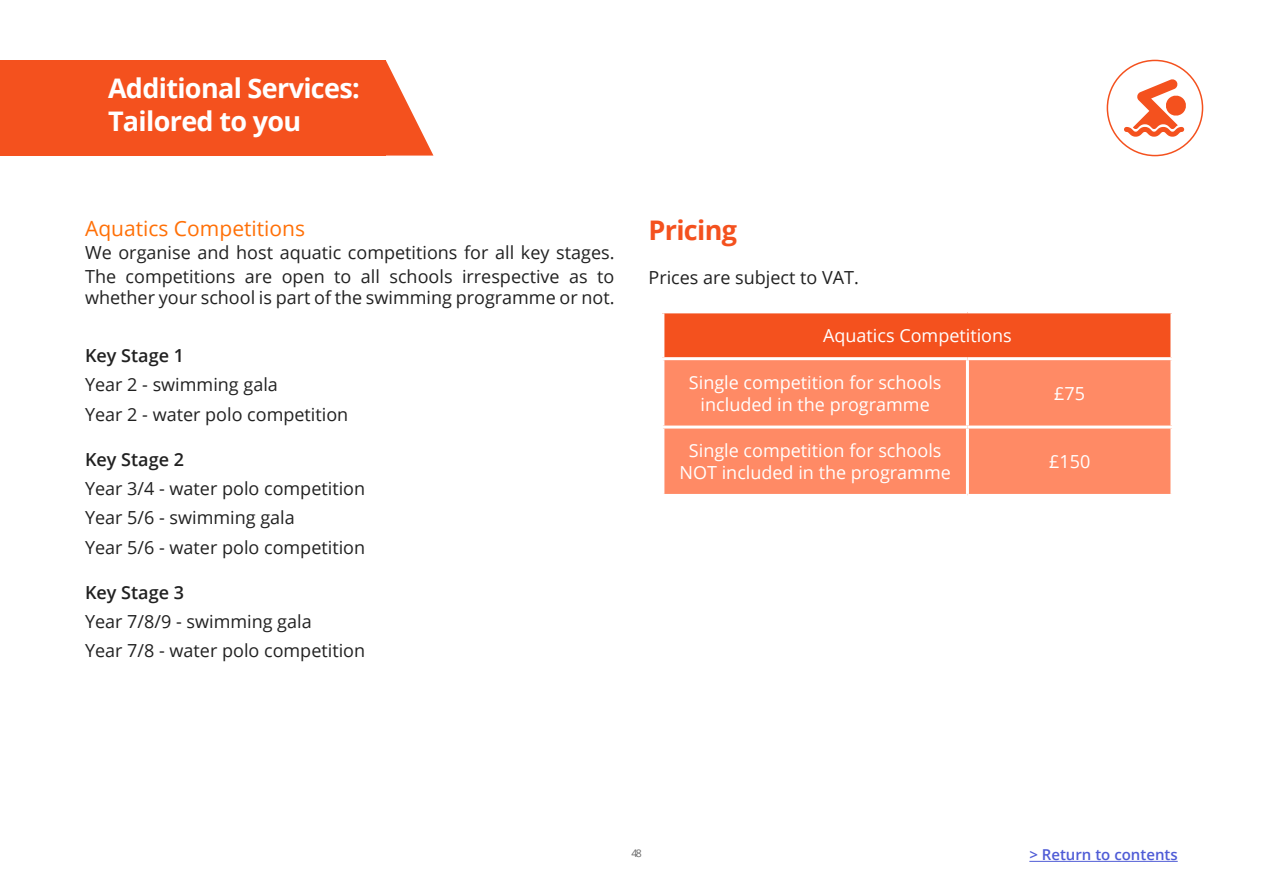
<style>
.page{position:relative;width:1263px;height:893px;background:#fff}
.page>*{position:absolute;margin:0;border:0;box-sizing:border-box;transform-origin:0 0}
.t1{font:700 27px/32.4px "Open Sans";letter-spacing:-.025em;color:#fff}
.t2{font:700 27px "Open Sans";letter-spacing:-.025em;color:#f4511e}
.t3{font:21px "Open Sans";color:#ff7007}
.Bullet{font:18px/23.4px "Open Sans";color:#212121}
.t4{font:18px/21.6px "Open Sans";color:#fff;text-align:center}
.Bullet-2{font:600 18px "Open Sans";color:#212121}
.t5{font:600 15px "Open Sans";color:#4f5cd6}
.t6{font:10.5px "Open Sans";color:#696969}
</style>
<div class="page">
<hr style="left:1029px;top:861px;width:149px;height:1px;background:#4f5cd6">
<div style="left:1107px;top:60px;width:96px;height:96px;border:2px solid #f4511e;border-radius:50%"></div>
<svg style="left:1124px;top:79px;width:62px;height:58px"></svg>
<div style="left:0;top:60px;width:386px;height:96px;background:#f4511e"></div>
<svg style="left:386px;top:61px;width:47px;height:95px"></svg>
<div style="left:663px;top:312px;width:509px;height:47px;background:#f4511e"></div>
<div style="left:664px;top:360px;width:506px;height:134px;background:#ff8a65"></div>
<hr style="left:661px;top:310px;width:306px;height:3px;background:#fff">
<hr style="left:661px;top:313px;width:3px;height:44px;background:#fff">
<hr style="left:967px;top:310px;width:206px;height:3px;background:#fff">
<hr style="left:1170px;top:313px;width:3px;height:44px;background:#fff">
<hr style="left:966px;top:360px;width:3px;height:66px;background:#fff">
<hr style="left:966px;top:429px;width:3px;height:65px;background:#fff">
<hr style="left:661px;top:357px;width:306px;height:3px;background:#fff">
<hr style="left:967px;top:357px;width:206px;height:3px;background:#fff">
<hr style="left:661px;top:426px;width:306px;height:3px;background:#fff">
<hr style="left:967px;top:426px;width:206px;height:3px;background:#fff">
<p class="t1" style="left:108px;top:72px;width:253px">Additional Services:<br>Tailored to you</p>
<p class="t3" style="left:85px;top:214px;width:222px">Aquatics Competitions</p>
<p class="Bullet" style="left:85px;top:240px;width:531px">We organise and host aquatic competitions for all key stages.<br>The competitions are open to all schools irrespective as to</p>
<p class="Bullet" style="left:85px;top:285px;width:531px">whether your school is part of the swimming programme or not.</p>
<p class="Bullet-2" style="left:85px;top:343px;width:100px">Key Stage 1</p>
<p class="Bullet" style="left:85px;top:373px;width:194px">Year 2 - swimming gala</p>
<p class="Bullet" style="left:85px;top:402px;width:265px">Year 2 - water polo competition</p>
<p class="Bullet-2" style="left:85px;top:447px;width:100px">Key Stage 2</p>
<p class="Bullet" style="left:85px;top:477px;width:282px">Year 3/4 - water polo competition</p>
<p class="Bullet" style="left:85px;top:506px;width:211px">Year 5/6 - swimming gala</p>
<p class="Bullet" style="left:85px;top:535px;width:282px">Year 5/6 - water polo competition</p>
<p class="Bullet-2" style="left:85px;top:580px;width:100px">Key Stage 3</p>
<p class="Bullet" style="left:85px;top:609px;width:228px">Year 7/8/9 - swimming gala</p>
<p class="Bullet" style="left:85px;top:639px;width:282px">Year 7/8 - water polo competition</p>
<p class="t2" style="left:648px;top:211px;width:90px">Pricing</p>
<p class="Bullet" style="left:648px;top:265px;width:212px">Prices are subject to VAT.</p>
<p class="t4" style="left:823px;top:324px;width:190px">Aquatics Competitions</p>
<p class="t4" style="left:689px;top:371px;width:254px">Single competition for schools included in the programme</p>
<p class="t4" style="left:1054px;top:382px;width:32px">£75</p>
<p class="t4" style="left:679px;top:439px;width:273px">Single competition for schools<br>NOT included in the programme</p>
<p class="t4" style="left:1049px;top:450px;width:43px">£150</p>
<p class="t6" style="left:631px;top:846px;width:12px">48</p>
<p class="t5" style="left:1029px;top:844px;width:150px">&gt; Return to contents</p>
</div>
